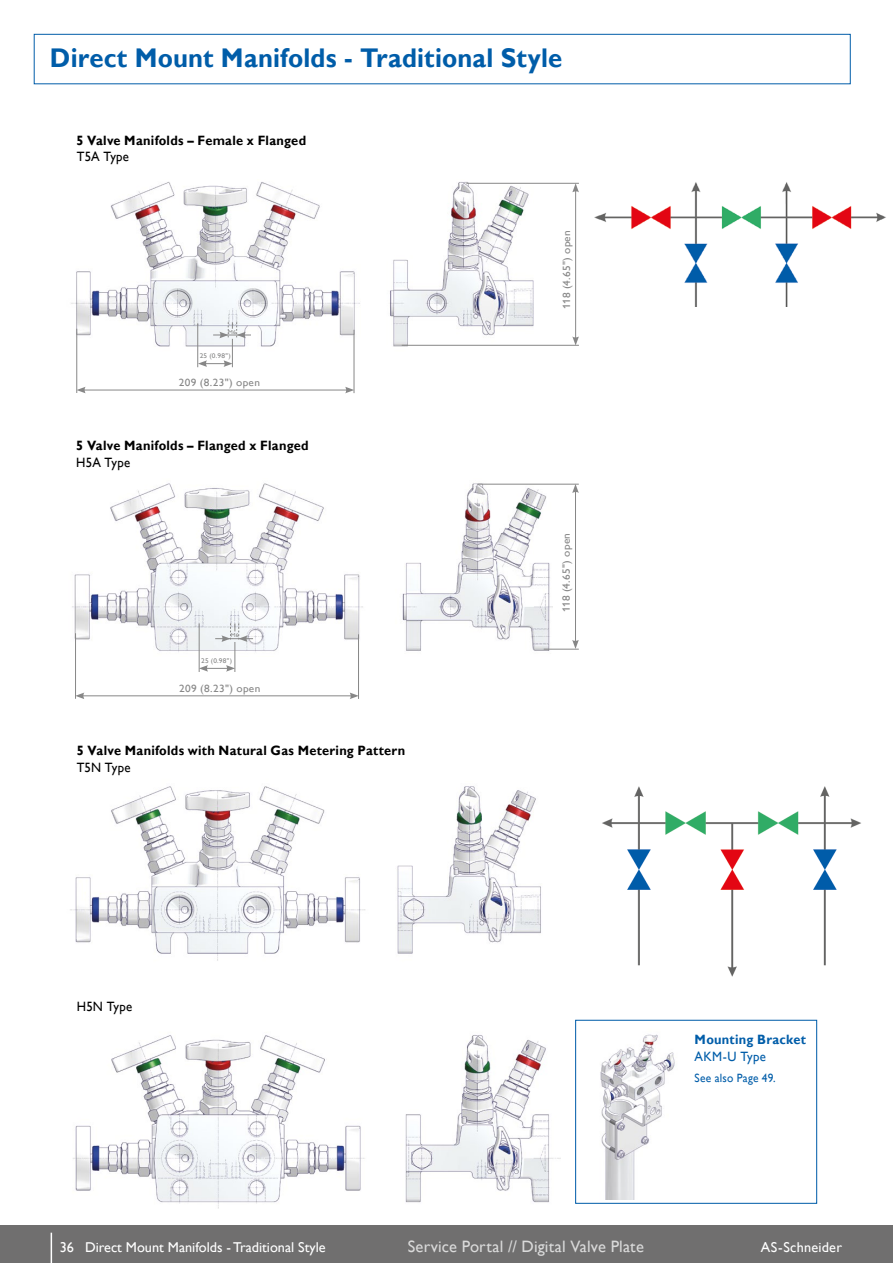
<style>
.page{position:relative;width:893px;height:1263px;background:#fff}
.page>*{position:absolute;margin:0;border:0;box-sizing:border-box;transform-origin:0 0}
.t1{font:700 27px "Gill Alt One";letter-spacing:.005em;color:#005da9;scale:.95 1}
.t2{font:16.5px "Gill Alt One";letter-spacing:.01em;color:#dadada}
.t3{font:14.25px "Gill Alt One";color:#fff}
.t4{font:14.25px "Gill Alt One";letter-spacing:.02em;color:#fff}
.t5{font:700 13.5px "Gill Alt One";letter-spacing:.02em;color:#000;scale:.95 1}
.t6{font:13.5px "Gill Alt One";letter-spacing:.015em;color:#000;scale:.95 1}
.t7{font:700 13.5px "Gill Alt One";letter-spacing:.02em;color:#005da9;scale:.95 1}
.t8{font:13.5px "Gill Alt One";letter-spacing:.025em;color:#005da9;scale:.95 1}
.t9{font:12px "Gill Alt One";letter-spacing:.025em;color:#005da9;scale:.95 1}
.t10{font:10.5px "Gill Alt One";letter-spacing:.025em;color:#878787;scale:1.08 1}
.t11{font:6.75px "Gill Alt One";letter-spacing:.035em;color:#878787;scale:1.07 1}
.t12{font:5.7px "Gill Alt One";color:#878787;scale:1.08 1}
</style>
<div class="page">
<div style="left:34px;top:34px;width:816px;height:50px;border:1px solid #005da9"></div>
<div style="left:0;top:1225px;width:893px;height:38px;background:#706f6f"></div>
<hr style="left:51px;top:1233px;width:1px;height:30px;background:#fff">
<img style="left:70px;top:786px;width:471px;height:175px">
<img style="left:73px;top:1035px;width:487px;height:174px">
<img style="left:602px;top:786px;width:259px;height:191px">
<img style="left:72px;top:483px;width:481px;height:173px">
<hr style="left:477px;top:484px;width:102px;height:1px;background:#878787">
<hr style="left:575px;top:491px;width:1px;height:151px;background:#878787">
<svg style="left:572px;top:640px;width:7px;height:9px"></svg>
<svg style="left:572px;top:484px;width:7px;height:9px"></svg>
<hr style="left:544px;top:649px;width:35px;height:1px;background:#878787">
<hr style="left:358px;top:634px;width:1px;height:65px;background:#878787">
<hr style="left:82px;top:695px;width:270px;height:1px;background:#878787">
<svg style="left:76px;top:692px;width:8px;height:7px"></svg>
<svg style="left:350px;top:692px;width:9px;height:7px"></svg>
<hr style="left:75px;top:633px;width:1px;height:66px;background:#878787">
<hr style="left:235px;top:642px;width:1px;height:30px;background:#878787">
<svg style="left:200px;top:665px;width:35px;height:7px"></svg>
<hr style="left:199px;top:623px;width:1px;height:49px;background:#878787">
<svg style="left:215px;top:623px;width:38px;height:19px"></svg>
<img style="left:595px;top:182px;width:291px;height:124px">
<img style="left:71px;top:182px;width:483px;height:171px">
<hr style="left:354px;top:330px;width:1px;height:63px;background:#878787">
<hr style="left:83px;top:390px;width:265px;height:1px;background:#878787">
<svg style="left:78px;top:387px;width:8px;height:6px"></svg>
<svg style="left:345px;top:387px;width:9px;height:6px"></svg>
<hr style="left:77px;top:329px;width:1px;height:64px;background:#878787">
<hr style="left:575px;top:190px;width:1px;height:149px;background:#878787">
<svg style="left:572px;top:336px;width:7px;height:9px"></svg>
<svg style="left:572px;top:184px;width:7px;height:8px"></svg>
<hr style="left:402px;top:345px;width:177px;height:1px;background:#878787">
<hr style="left:197px;top:323px;width:1px;height:44px;background:#878787">
<svg style="left:198px;top:322px;width:53px;height:45px"></svg>
<div style="left:575px;top:1020px;width:242px;height:184px;background:#fff;border:1px solid #005da9"></div>
<img style="left:600px;top:1034px;width:75px;height:165px">
<hr style="left:466px;top:183px;width:113px;height:1px;background:#878787">
<h1 class="t1" style="left:50px;top:42px;width:541px">Direct Mount Manifolds - Traditional Style</h1>
<p class="t5" style="left:76px;top:132px;width:243px">5 Valve Manifolds – Female x Flanged</p>
<p class="t6" style="left:77px;top:149px;width:56px">T5A Type</p>
<p class="t12" style="left:228px;top:328px;width:9px">M6</p>
<p class="t11" style="left:200px;top:352px;width:31px">25 (0.98")</p>
<p class="t10" style="left:179px;top:377px;width:77px">209 (8.23") open</p>
<p class="t5" style="left:76px;top:438px;width:246px">5 Valve Manifolds – Flanged x Flanged</p>
<p class="t6" style="left:76px;top:454px;width:58px">H5A Type</p>
<p class="t12" style="left:231px;top:632px;width:9px">M6</p>
<p class="t11" style="left:201px;top:656px;width:31px">25 (0.98")</p>
<p class="t10" style="left:179px;top:682px;width:77px">209 (8.23") open</p>
<p class="t5" style="left:77px;top:743px;width:347px">5 Valve Manifolds with Natural Gas Metering Pattern</p>
<p class="t6" style="left:77px;top:759px;width:58px">T5N Type</p>
<p class="t6" style="left:77px;top:999px;width:60px">H5N Type</p>
<p class="t10" style="left:560px;top:309px;width:75px;rotate:-90deg">118 (4.65") open</p>
<p class="t10" style="left:560px;top:612px;width:75px;rotate:-90deg">118 (4.65") open</p>
<p class="t7" style="left:695px;top:1032px;width:119px">Mounting Bracket</p>
<p class="t8" style="left:695px;top:1048px;width:77px">AKM-U Type</p>
<p class="t9" style="left:695px;top:1070px;width:87px">See also Page 49.</p>
<p class="t2" style="left:408px;top:1237px;width:238px">Service Portal // Digital Valve Plate</p>
<p class="t3" style="left:60px;top:1239px;width:16px">36</p>
<p class="t4" style="left:761px;top:1239px;width:83px">AS-Schneider</p>
<p class="t3" style="left:85px;top:1239px;width:242px">Direct Mount Manifolds - Traditional Style</p>
</div>
